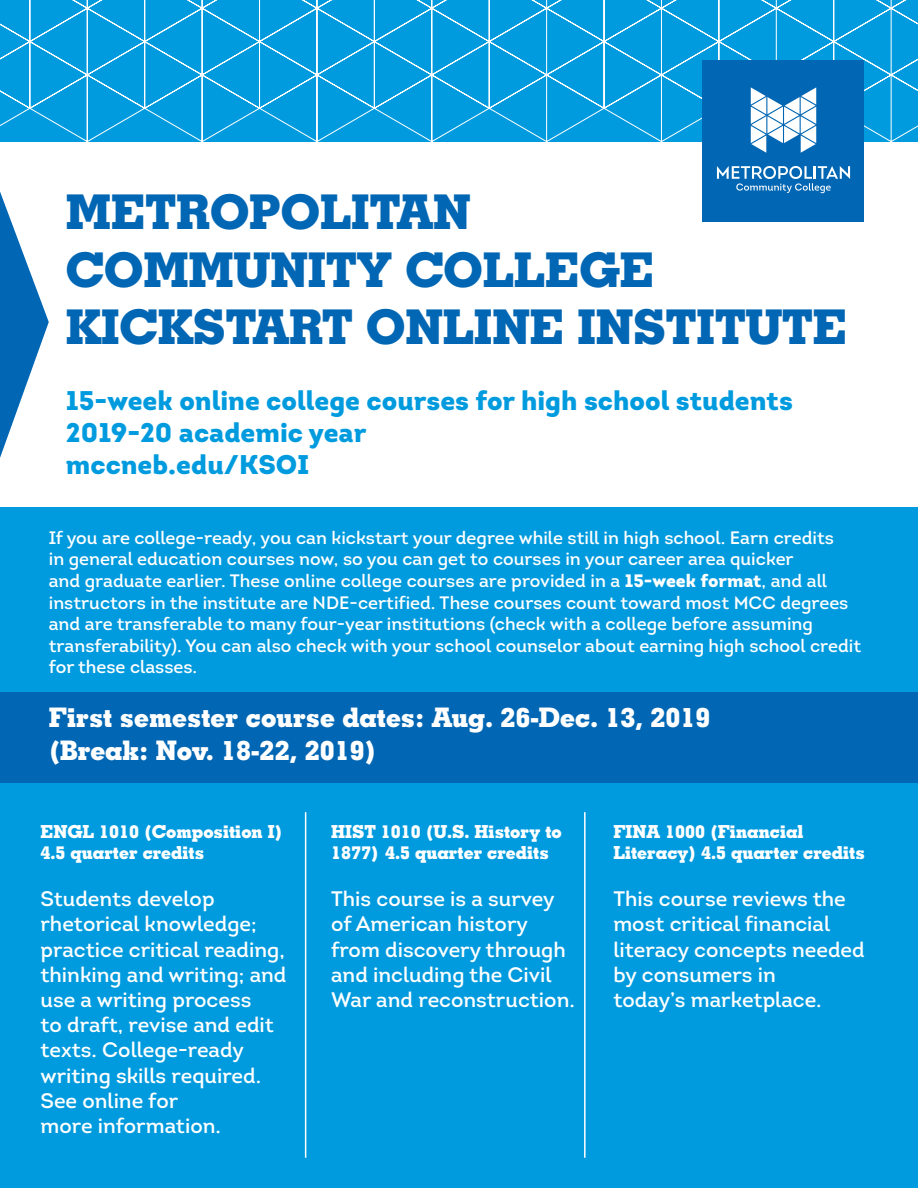
<style>
.page{position:relative;width:918px;height:1188px;background:#fff}
.page>*{position:absolute;margin:0;border:0;box-sizing:border-box;transform-origin:0 0}
.t1{font:700 48px/57.6px "Geometric Slab 703 BT Xtra";color:#0166b3}
.t2{font:900 27px/32.4px "Intro";color:#009bde}
.t3{font:700 27px/32.4px "Geometric Slab 703 BT Xtra";color:#fff}
.t4{font:21px/25.2px "Intro";color:#fff}
.t5{font:18px/21.6px "Intro";color:#fff}
.t6{font:700 18px/21.6px "Geometric Slab 703 BT Xtra";color:#fff}
.s1{font-weight:900}
</style>
<div class="page">
<div style="left:0;top:508px;width:918px;height:680px;background:#009bde"></div>
<svg style="left:0;top:192px;width:49px;height:265px"></svg>
<div style="left:0;top:692px;width:918px;height:91px;background:#0166b3"></div>
<svg style="left:0;top:0;width:918px;height:142px;background:#10a1e0"></svg>
<hr style="left:305px;top:812px;width:1px;height:346px;background:#fff">
<hr style="left:584px;top:812px;width:2px;height:346px;background:#fff">
<div style="left:702px;top:60px;width:162px;height:162px;background:#0166b3"></div>
<svg style="left:717px;top:166px;width:133px;height:27px"></svg>
<svg style="left:751px;top:87px;width:65px;height:66px"></svg>
<p class="t1" style="left:66px;top:183px;width:783px">METROPOLITAN<br>COMMUNITY COLLEGE<br>KICKSTART ONLINE INSTITUTE</p>
<p class="t2" style="left:66px;top:384px;width:728px">15-week online college courses for high school students</p>
<p class="t2" style="left:66px;top:416px;width:302px">2019-20 academic year mccneb.edu/KSOI</p>
<p class="t5" style="left:49px;top:527px;width:814px">If you are college-ready, you can kickstart your degree while still in high school. Earn credits<br>in general education courses now, so you can get to courses in your career area quicker<br>and graduate earlier. These online college courses are provided in a <span class="s1">15-week format</span>, and all instructors in the institute are NDE-certified. These courses count toward most MCC degrees and are transferable to many four-year institutions (check with a college before assuming transferability). You can also check with your school counselor about earning high school credit for these classes.</p>
<p class="t3" style="left:49px;top:701px;width:663px">First semester course dates: Aug. 26-Dec. 13, 2019 (Break: Nov. 18-22, 2019)</p>
<p class="t6" style="left:40px;top:821px;width:243px">ENGL 1010 (Composition I)<br>4.5 quarter credits</p>
<p class="t4" style="left:40px;top:886px;width:248px">Students develop rhetorical knowledge; practice critical reading, thinking and writing; and use a writing process<br>to draft, revise and edit texts. College-ready writing skills required.<br>See online for<br>more information.</p>
<p class="t6" style="left:331px;top:821px;width:232px">HIST 1010 (U.S. History to<br>1877) 4.5 quarter credits</p>
<p class="t4" style="left:331px;top:886px;width:245px">This course is a survey of American history from discovery through and including the Civil<br>War and reconstruction.</p>
<p class="t6" style="left:613px;top:821px;width:253px">FINA 1000 (Financial<br>Literacy) 4.5 quarter credits</p>
<p class="t4" style="left:613px;top:886px;width:253px">This course reviews the most critical financial literacy concepts needed by consumers in<br>today’s marketplace.</p>
</div>
